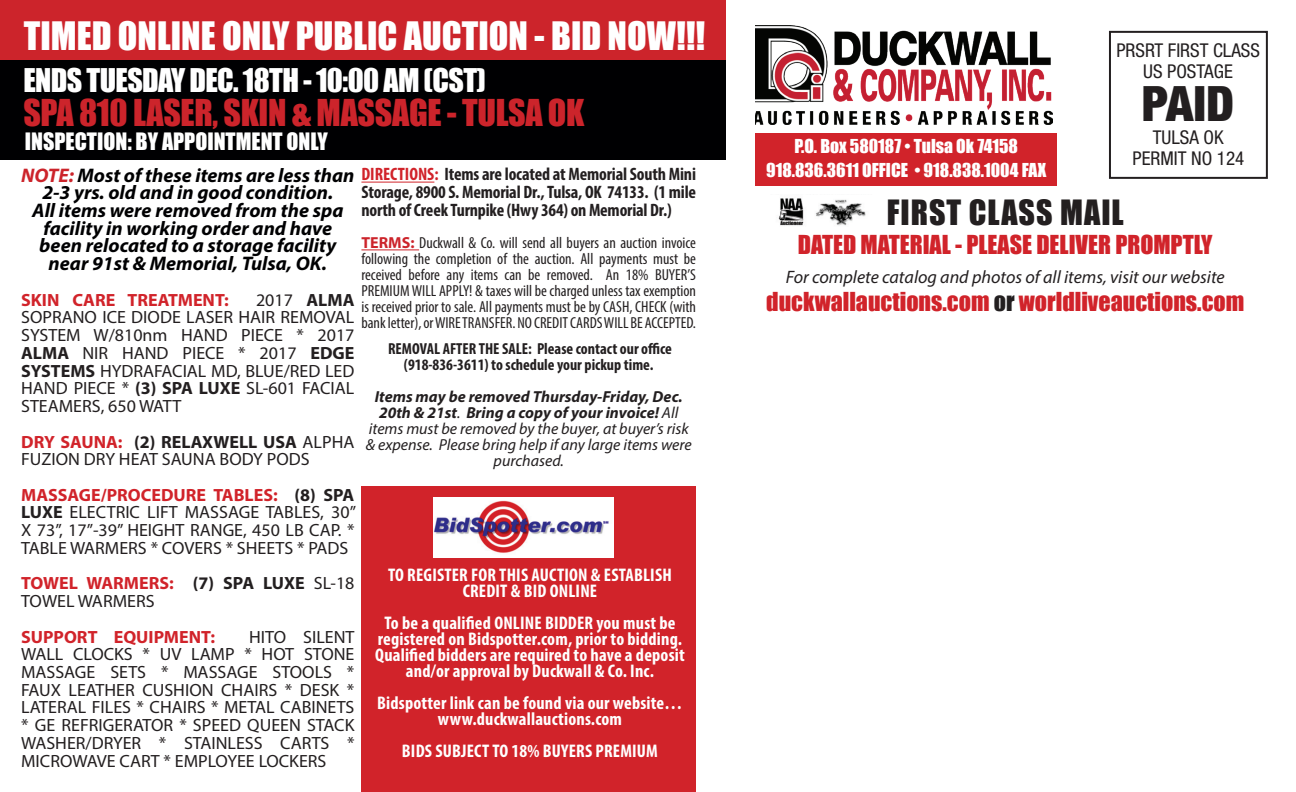
<style>
.page{position:relative;width:1296px;height:792px;background:#fff}
.page>*{position:absolute;margin:0;border:0;box-sizing:border-box;transform-origin:0 0}
.t1{font:900 condensed 48.8px "Helvetica Neue";color:#231f20}
.t2{font:36px "Impact";color:#fff}
.t3{font:34px "Impact";letter-spacing:-.01em;color:#cc242b}
.t4{font:32px "Impact";letter-spacing:.03em;color:#231f20}
.t5{font:30px "Impact";letter-spacing:-.02em;color:#fff}
.t6{font:24px "Impact";color:#d1232a}
.t7{font:22px "Impact";color:#fff}
.t8{font:italic 700 19.8px/17.8px "Myriad Pro";color:#000002;text-align:center}
.t9{font:condensed 19px/20.6px "Helvetica Neue";color:#231f20;text-align:center}
.t10{font:700 condensed 18.4px/16px "Myriad Pro";letter-spacing:.01em;color:#fff;text-align:center}
.t11{font:700 condensed 18px/18px "Myriad Pro";letter-spacing:-.01em;color:#231f20}
.t12{font:italic 18px "Myriad Pro";color:#231f20}
.t13{font:17.8px/17.8px "Myriad Pro";color:#231f20;text-align:justify}
.t14{font:700 17.8px "Myriad Pro";color:#d1232a}
.t15{font:17.6px/24.8px "Impact";color:#fff;text-align:center}
.t16{font:condensed 16px/16px "Myriad Pro";color:#231f20;text-align:justify}
.t17{font:italic 16px/16px "Myriad Pro";color:#231f20;text-align:center}
.t18{font:700 condensed 16px/16px "Myriad Pro";color:#231f20;text-align:center}
.s1{font-style:italic;font-stretch:normal;font-size:19.8px;color:#cc242b}
.s2{font-style:italic;font-stretch:normal;font-size:19.8px;color:#000002}
.s3{color:#d1232a}
.s4{font-weight:700;font-stretch:normal;color:#cc242b}
.s5{font-weight:700}
.s6{font-weight:700;color:#d1232a}
.s7{color:#231f20}
</style>
<div class="page">
<img style="left:778px;top:198px;width:88px;height:28px">
<div style="left:1109px;top:31px;width:159px;height:148px;border:2px solid #231f20"></div>
<img style="left:756px;top:26px;width:297px;height:98px">
<div style="left:756px;top:133px;width:301px;height:52px;background:#d1232a"></div>
<div style="left:0;top:0;width:726px;height:159px;background:#000002"></div>
<div style="left:0;top:0;width:726px;height:59px;background:#cc242b"></div>
<div style="left:361px;top:487px;width:335px;height:305px;background:#d1232a"></div>
<img style="left:433px;top:497px;width:180px;height:60px">
<hr style="left:361px;top:182px;width:73px;height:1px;background:#d1232a">
<hr style="left:361px;top:249px;width:58px;height:1px;background:#cc242b">
<h2 class="t2" style="left:24px;top:8px;width:683px">TIMED ONLINE ONLY PUBLIC AUCTION - BID NOW!!!</h2>
<h3 class="t5" style="left:23px;top:57px;width:464px">ENDS TUESDAY DEC. 18TH - 10:00 AM (CST)</h3>
<h3 class="t3" style="left:23px;top:86px;width:563px">SPA 810 LASER, SKIN &amp; MASSAGE - TULSA OK</h3>
<p class="t7" style="left:25px;top:125px;width:304px">INSPECTION: BY APPOINTMENT ONLY</p>
<p class="t11" style="left:21px;top:165px;width:676px"><span class="s1">NOTE:</span> <span class="s2">Most of these items are less than</span> <span class="s3">DIRECTIONS:</span> Items are located at Memorial South Mini</p>
<p class="t8" style="left:32px;top:183px;width:313px">2-3 yrs. old and in good condition.<br>All items were removed from the spa facility in working order and have been relocated to a storage facility near 91st &amp; Memorial, Tulsa, OK.</p>
<p class="t14" style="left:21px;top:288px;width:209px">SKIN CARE TREATMENT:</p>
<p class="t11" style="left:361px;top:183px;width:336px">Storage, 8900 S. Memorial Dr., Tulsa, OK 74133. (1 mile north of Creek Turnpike (Hwy 364) on Memorial Dr.)</p>
<p class="t16" style="left:361px;top:235px;width:336px"><span class="s4">TERMS:</span> Duckwall &amp; Co. will send all buyers an auction invoice following the completion of the auction. All payments must be received before any items can be removed. An 18% BUYER’S PREMIUM WILL APPLY! &amp; taxes will be charged unless tax exemption is received prior to sale. All payments must be by CASH, CHECK (with bank letter), or WIRE TRANSFER. NO CREDIT CARDS WILL BE ACCEPTED.</p>
<p class="t18" style="left:388px;top:341px;width:285px">REMOVAL AFTER THE SALE: Please contact our office (918-836-3611) to schedule your pickup time.</p>
<p class="t17" style="left:366px;top:389px;width:328px"><span class="s5">Items may be removed Thursday-Friday, Dec.<br>20th &amp; 21st</span>. <span class="s5">Bring a copy of your invoice!</span> All items must be removed by the buyer, at buyer’s risk &amp; expense. Please bring help if any large items were purchased.</p>
<p class="t13" style="left:21px;top:291px;width:335px;text-indent:235px">2017 <span class="s5">ALMA </span>SOPRANO ICE DIODE LASER HAIR REMOVAL SYSTEM W/810nm HAND PIECE * 2017<br><span class="s5">ALMA</span> NIR HAND PIECE * 2017 <span class="s5">EDGE SYSTEMS</span> HYDRAFACIAL MD, BLUE/RED LED HAND PIECE * <span class="s5">(3) SPA LUXE</span> SL-601 FACIAL STEAMERS, 650 WATT</p>
<p class="t13" style="left:21px;top:432px;width:335px"><span class="s6">DRY SAUNA:</span> <span class="s5">(2) RELAXWELL USA</span> ALPHA<br>FUZION DRY HEAT SAUNA BODY PODS</p>
<p class="t13" style="left:21px;top:486px;width:336px"><span class="s6">MASSAGE/PROCEDURE TABLES:</span> <span class="s5">(8) SPA LUXE</span> ELECTRIC LIFT MASSAGE TABLES, 30” X 73”, 17”-39” HEIGHT RANGE, 450 LB CAP. * TABLE WARMERS * COVERS * SHEETS * PADS</p>
<p class="t13" style="left:21px;top:574px;width:335px"><span class="s6">TOWEL WARMERS:</span> <span class="s5">(7) SPA LUXE</span> SL-18<br>TOWEL WARMERS</p>
<p class="t14" style="left:21px;top:625px;width:195px">SUPPORT EQUIPMENT:</p>
<p class="t10" style="left:388px;top:566px;width:285px">TO REGISTER FOR THIS AUCTION &amp; ESTABLISH<br>CREDIT &amp; BID ONLINE</p>
<p class="t10" style="left:375px;top:614px;width:311px">To be a qualified ONLINE BIDDER you must be registered on Bidspotter.com, prior to bidding.<br>Qualified bidders are required to have a deposit and/or approval by Duckwall &amp; Co. Inc.</p>
<p class="t10" style="left:377px;top:694px;width:307px">Bidspotter link can be found via our website… www.duckwallauctions.com</p>
<p class="t10" style="left:402px;top:742px;width:258px">BIDS SUBJECT TO 18% BUYERS PREMIUM</p>
<p class="t13" style="left:21px;top:627px;width:335px;text-indent:228px">HITO SILENT WALL CLOCKS * UV LAMP * HOT STONE MASSAGE SETS * MASSAGE STOOLS * FAUX LEATHER CUSHION CHAIRS * DESK * LATERAL FILES * CHAIRS * METAL CABINETS * GE REFRIGERATOR * SPEED QUEEN STACK WASHER/DRYER * STAINLESS CARTS * MICROWAVE CART * EMPLOYEE LOCKERS</p>
<p class="t9" style="left:1116px;top:40px;width:145px">PRSRT FIRST CLASS</p>
<p class="t9" style="left:1143px;top:61px;width:91px">US POSTAGE</p>
<h1 class="t1" style="left:1142px;top:74px;width:94px">PAID</h1>
<p class="t9" style="left:1133px;top:127px;width:113px">TULSA OK<br>PERMIT NO 124</p>
<p class="t15" style="left:766px;top:133px;width:282px">P.O. Box 580187 • Tulsa Ok 74158<br>918.836.3611 OFFICE • 918.838.1004 FAX</p>
<h3 class="t4" style="left:887px;top:188px;width:238px">FIRST CLASS MAIL</h3>
<h3 class="t6" style="left:798px;top:226px;width:416px">DATED MATERIAL - PLEASE DELIVER PROMPTLY</h3>
<p class="t12" style="left:786px;top:265px;width:440px">For complete catalog and photos of all items, visit our website</p>
<h3 class="t6" style="left:766px;top:283px;width:480px">duckwallauctions.com <span class="s7">or</span> worldliveauctions.com</h3>
</div>
